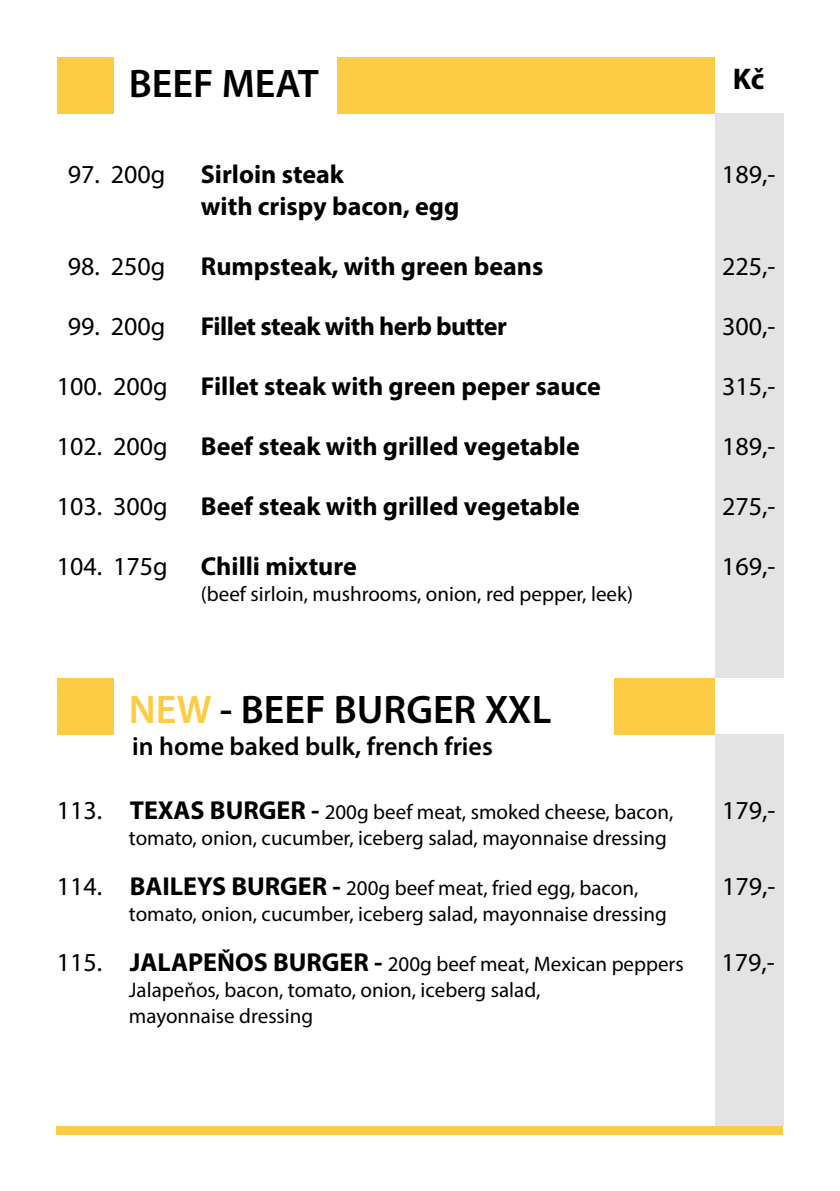
<style>
.page{position:relative;width:840px;height:1191px;background:#fff}
.page>*{position:absolute;margin:0;border:0;box-sizing:border-box;transform-origin:0 0}
.t1{font:600 40px "Myriad Pro";color:#000}
.t2{font:700 30px "Myriad Pro";color:#000}
.t3{font:700 26px "Myriad Pro";color:#000}
.t4{font:26px "Myriad Pro";color:#000}
.t5{font:600 26px "Myriad Pro";color:#000}
.t6{font:700 26px "Myriad Pro";letter-spacing:-.02em;color:#000}
.t7{font:21px/26px "Myriad Pro";color:#000}
.s1{color:#fecb44}
.s2{font-size:26px}
.s3{font-weight:700;font-size:26px}
</style>
<div class="page">
<div style="left:57px;top:1125px;width:725px;height:9px;background:#fecb44"></div>
<div style="left:714px;top:734px;width:68px;height:391px;background:#e3e3e3"></div>
<div style="left:714px;top:113px;width:68px;height:565px;background:#e3e3e3"></div>
<div style="left:337px;top:57px;width:377px;height:56px;background:#fecb44"></div>
<div style="left:57px;top:57px;width:56px;height:56px;background:#fecb44"></div>
<div style="left:57px;top:678px;width:56px;height:56px;background:#fecb44"></div>
<div style="left:614px;top:678px;width:100px;height:56px;background:#fecb44"></div>
<h1 class="t1" style="left:129px;top:58px;width:191px">BEEF MEAT</h1>
<h2 class="t2" style="left:732px;top:59px;width:33px">Kč</h2>
<p class="t4" style="left:68px;top:158px;width:99px">97. 200g</p>
<p class="t3" style="left:201px;top:157px;width:144px">Sirloin steak</p>
<p class="t4" style="left:721px;top:158px;width:55px">189,-</p>
<p class="t3" style="left:201px;top:189px;width:260px">with crispy bacon, egg</p>
<p class="t4" style="left:68px;top:250px;width:99px">98. 250g</p>
<p class="t3" style="left:201px;top:249px;width:344px">Rumpsteak, with green beans</p>
<p class="t4" style="left:721px;top:250px;width:55px">225,-</p>
<p class="t4" style="left:68px;top:310px;width:99px">99. 200g</p>
<p class="t6" style="left:201px;top:309px;width:307px">Fillet steak with herb butter</p>
<p class="t4" style="left:721px;top:310px;width:55px">300,-</p>
<p class="t4" style="left:57px;top:370px;width:112px">100. 200g</p>
<p class="t3" style="left:201px;top:369px;width:401px">Fillet steak with green peper sauce</p>
<p class="t4" style="left:721px;top:370px;width:55px">315,-</p>
<p class="t4" style="left:57px;top:430px;width:112px">102. 200g</p>
<p class="t3" style="left:201px;top:429px;width:380px">Beef steak with grilled vegetable</p>
<p class="t4" style="left:721px;top:430px;width:55px">189,-</p>
<p class="t4" style="left:57px;top:490px;width:112px">103. 300g</p>
<p class="t3" style="left:201px;top:489px;width:380px">Beef steak with grilled vegetable</p>
<p class="t4" style="left:721px;top:490px;width:55px">275,-</p>
<p class="t4" style="left:57px;top:550px;width:112px">104. 175g</p>
<p class="t3" style="left:201px;top:549px;width:157px">Chilli mixture</p>
<p class="t4" style="left:721px;top:550px;width:55px">169,-</p>
<p class="t7" style="left:201px;top:580px;width:433px">(beef sirloin, mushrooms, onion, red pepper, leek)</p>
<h1 class="t1" style="left:129px;top:684px;width:424px"><span class="s1">NEW</span> - BEEF BURGER XXL</h1>
<p class="t5" style="left:132px;top:729px;width:362px">in home baked bulk, french fries</p>
<p class="t7" style="left:57px;top:798px;width:617px"><span class="s2">113.</span> <span class="s3">TEXAS BURGER -</span> 200g beef meat, smoked cheese, bacon,</p>
<p class="t4" style="left:721px;top:794px;width:55px">179,-</p>
<p class="t7" style="left:129px;top:824px;width:539px">tomato, onion, cucumber, iceberg salad, mayonnaise dressing</p>
<p class="t7" style="left:57px;top:874px;width:583px"><span class="s2">114.</span> <span class="s3">BAILEYS BURGER -</span> 200g beef meat, fried egg, bacon,</p>
<p class="t4" style="left:721px;top:870px;width:55px">179,-</p>
<p class="t7" style="left:129px;top:900px;width:539px">tomato, onion, cucumber, iceberg salad, mayonnaise dressing</p>
<p class="t7" style="left:57px;top:950px;width:628px"><span class="s2">115.</span> <span class="s3">JALAPEŇOS BURGER -</span> 200g beef meat, Mexican peppers</p>
<p class="t4" style="left:721px;top:946px;width:55px">179,-</p>
<p class="t7" style="left:129px;top:976px;width:413px">Jalapeňos, bacon, tomato, onion, iceberg salad, mayonnaise dressing</p>
</div>
